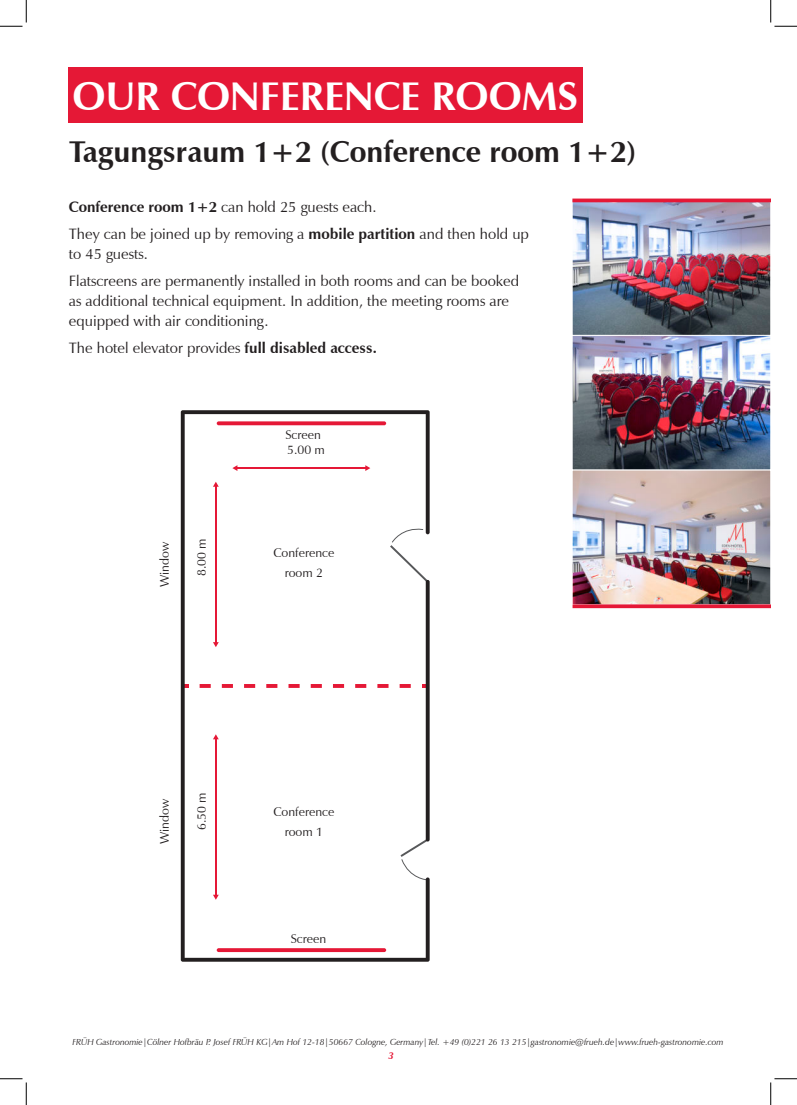
<style>
.page{position:relative;width:797px;height:1105px;background:#fff}
.page>*{position:absolute;margin:0;border:0;box-sizing:border-box;transform-origin:0 0}
.t1{font:700 40px "Zapf Humanist 601 BT";color:#fff}
.t2{font:700 30px "Zapf Humanist 601 BT";color:#231f20}
.t3{font:15px/27.1px "Zapf Humanist 601 BT";color:#231f20}
.t4{font:12.5px/20px "Zapf Humanist 601 BT";color:#231f20;text-align:center}
.t5{font:italic 700 10px "Zapf Humanist 601 BT";color:#e51836}
.t6{font:italic 8.75px "Zapf Humanist 601 BT";color:#231f20}
.s1{font-weight:700}
</style>
<div class="page">
<div style="left:69px;top:67px;width:514px;height:56px;background:#e51836"></div>
<svg style="left:181px;top:410px;width:248px;height:552px"></svg>
<svg style="left:217px;top:421px;width:169px;height:4px"></svg>
<svg style="left:217px;top:948px;width:169px;height:4px"></svg>
<hr style="left:236px;top:467px;width:130px;height:2px;background:#e51836">
<svg style="left:232px;top:465px;width:5px;height:6px"></svg>
<svg style="left:365px;top:465px;width:5px;height:6px"></svg>
<hr style="left:215px;top:486px;width:2px;height:157px;background:#e51836">
<svg style="left:213px;top:482px;width:6px;height:5px"></svg>
<svg style="left:213px;top:642px;width:6px;height:5px"></svg>
<hr style="left:215px;top:738px;width:2px;height:157px;background:#e51836">
<svg style="left:213px;top:734px;width:6px;height:5px"></svg>
<svg style="left:213px;top:895px;width:6px;height:5px"></svg>
<hr style="left:426px;top:580px;width:3px;height:261px;background:#231f20;border-radius:2px">
<svg style="left:390px;top:526px;width:38px;height:56px"></svg>
<img style="left:574px;top:202px;width:194px;height:132px">
<div style="left:572px;top:200px;width:198px;height:136px;border:1px solid #fff"></div>
<img style="left:574px;top:337px;width:194px;height:131px">
<div style="left:572px;top:335px;width:198px;height:135px;border:1px solid #fff"></div>
<img style="left:574px;top:472px;width:194px;height:131px">
<div style="left:572px;top:470px;width:198px;height:135px;border:1px solid #fff"></div>
<hr style="left:572px;top:199px;width:198px;height:3px;background:#e51836">
<svg style="left:572px;top:604px;width:198px;height:4px"></svg>
<svg style="left:0;top:0;width:27px;height:27px"></svg>
<svg style="left:0;top:1078px;width:27px;height:27px"></svg>
<svg style="left:770px;top:0;width:27px;height:27px"></svg>
<svg style="left:770px;top:1078px;width:27px;height:27px"></svg>
<h1 class="t1" style="left:72px;top:80px;width:507px">OUR CONFERENCE ROOMS</h1>
<h2 class="t2" style="left:69px;top:139px;width:569px">Tagungsraum 1+2 (Conference room 1+2)</h2>
<p class="t3" style="left:69px;top:195px;width:461px"><span class="s1">Conference room 1+2</span> can hold 25 guests each.<br>They can be joined up by removing a <span class="s1">mobile partition</span> and then hold up</p>
<p class="t3" style="left:69px;top:242px;width:452px">to 45 guests.<br>Flatscreens are permanently installed in both rooms and can be booked</p>
<p class="t3" style="left:69px;top:293px;width:442px;line-height:20px">as additional technical equipment. In addition, the meeting rooms are equipped with air conditioning.</p>
<p class="t3" style="left:69px;top:336px;width:309px">The hotel elevator provides <span class="s1">full disabled access.</span></p>
<p class="t4" style="left:285px;top:426px;width:37px">Screen</p>
<p class="t4" style="left:156px;top:587px;width:47px;rotate:-90deg">Window</p>
<p class="t4" style="left:193px;top:576px;width:39px;rotate:-90deg">8.00 m</p>
<p class="t4" style="left:287px;top:441px;width:39px">5.00 m</p>
<p class="t4" style="left:273px;top:544px;width:63px">Conference room 2</p>
<p class="t4" style="left:193px;top:830px;width:39px;rotate:-90deg">6.50 m</p>
<p class="t4" style="left:156px;top:844px;width:47px;rotate:-90deg">Window</p>
<p class="t4" style="left:273px;top:803px;width:63px">Conference room 1</p>
<p class="t4" style="left:291px;top:930px;width:37px">Screen</p>
<p class="t6" style="left:72px;top:1038px;width:652px">FRÜH Gastronomie|Cölner Hofbräu P. Josef FRÜH KG|Am Hof 12-18|50667 Cologne, Germany|Tel. +49 (0)221 26 13 215|gastronomie@frueh.de|www.frueh-gastronomie.com</p>
<p class="t5" style="left:388px;top:1049px;width:7px">3</p>
</div>
